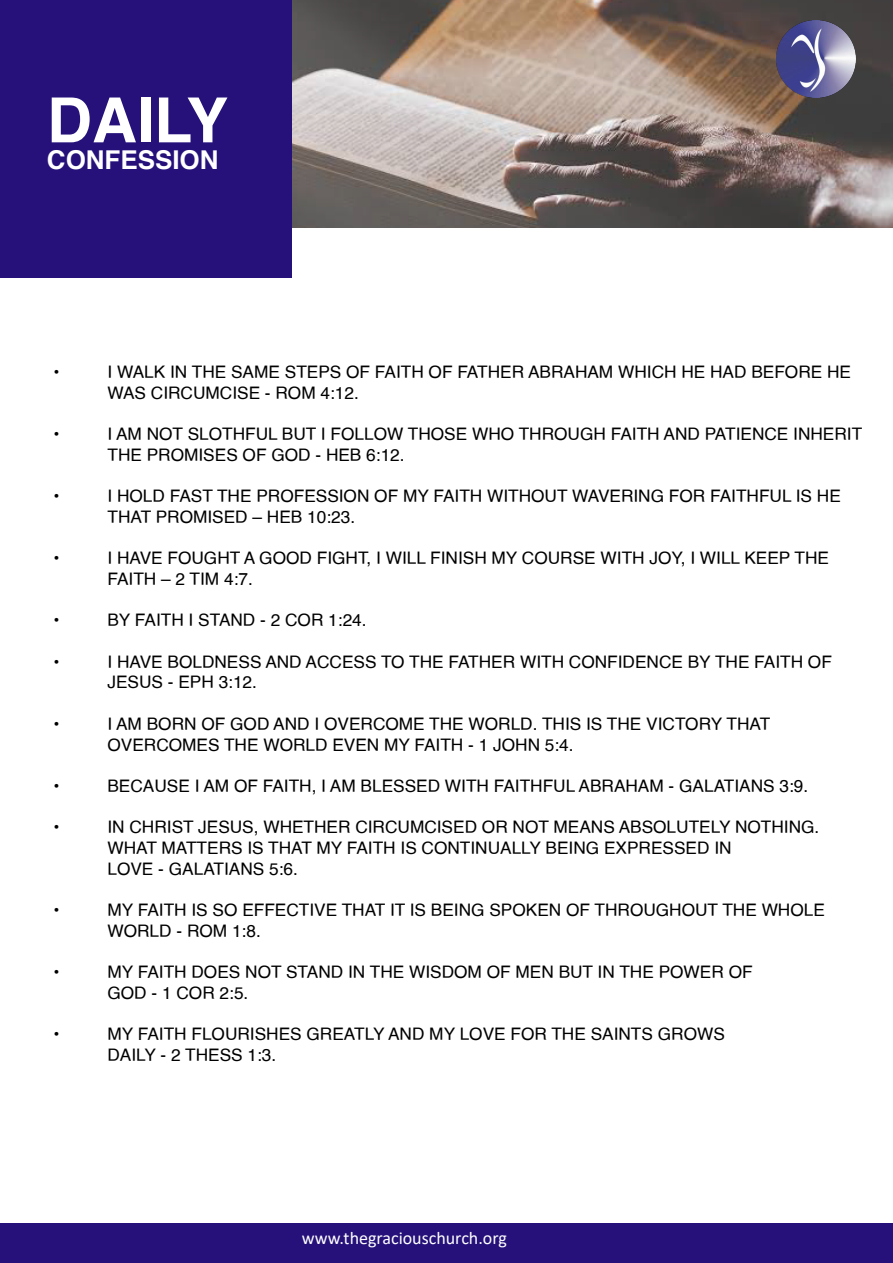
<style>
.page{position:relative;width:893px;height:1263px;background:#fff}
.page>*{position:absolute;margin:0;border:0;box-sizing:border-box;transform-origin:0 0}
.t1{font:700 62.25px "Helvetica";color:#fff}
.t2{font:700 25.95px "Helvetica";color:#fff}
.t3{font:18px "Calibri";color:#fff}
.t4{font:17.25px/20.7px "Helvetica";color:#000}
</style>
<div class="page">
<img style="left:292px;top:0;width:601px;height:227px">
<div style="left:0;top:0;width:292px;height:278px;background:#26117b"></div>
<img style="left:777px;top:20px;width:78px;height:77px">
<div style="left:0;top:1223px;width:893px;height:40px;background:#26117b"></div>
<h1 class="t1" style="left:47px;top:70px;width:183px">DAILY</h1>
<h2 class="t2" style="left:47px;top:139px;width:173px">CONFESSION</h2>
<p class="t4" style="left:53px;top:362px;width:8px">•</p>
<p class="t4" style="left:107px;top:362px;width:745px">I WALK IN THE SAME STEPS OF FAITH OF FATHER ABRAHAM WHICH HE HAD BEFORE HE<br>WAS CIRCUMCISE - ROM 4:12.</p>
<p class="t4" style="left:53px;top:424px;width:8px">•</p>
<p class="t4" style="left:107px;top:424px;width:756px">I AM NOT SLOTHFUL BUT I FOLLOW THOSE WHO THROUGH FAITH AND PATIENCE INHERIT<br>THE PROMISES OF GOD - HEB 6:12.</p>
<p class="t4" style="left:53px;top:486px;width:8px">•</p>
<p class="t4" style="left:107px;top:486px;width:735px">I HOLD FAST THE PROFESSION OF MY FAITH WITHOUT WAVERING FOR FAITHFUL IS HE<br>THAT PROMISED – HEB 10:23.</p>
<p class="t4" style="left:53px;top:548px;width:8px">•</p>
<p class="t4" style="left:107px;top:548px;width:723px">I HAVE FOUGHT A GOOD FIGHT, I WILL FINISH MY COURSE WITH JOY, I WILL KEEP THE<br>FAITH – 2 TIM 4:7.</p>
<p class="t4" style="left:53px;top:610px;width:8px">•</p>
<p class="t4" style="left:107px;top:610px;width:261px">BY FAITH I STAND - 2 COR 1:24.</p>
<p class="t4" style="left:53px;top:652px;width:8px">•</p>
<p class="t4" style="left:107px;top:652px;width:726px">I HAVE BOLDNESS AND ACCESS TO THE FATHER WITH CONFIDENCE BY THE FAITH OF<br>JESUS - EPH 3:12.</p>
<p class="t4" style="left:53px;top:714px;width:8px">•</p>
<p class="t4" style="left:107px;top:714px;width:664px">I AM BORN OF GOD AND I OVERCOME THE WORLD. THIS IS THE VICTORY THAT<br>OVERCOMES THE WORLD EVEN MY FAITH - 1 JOHN 5:4.</p>
<p class="t4" style="left:53px;top:776px;width:8px">•</p>
<p class="t4" style="left:107px;top:776px;width:702px">BECAUSE I AM OF FAITH, I AM BLESSED WITH FAITHFUL ABRAHAM - GALATIANS 3:9.</p>
<p class="t4" style="left:53px;top:817px;width:8px">•</p>
<p class="t4" style="left:107px;top:817px;width:713px">IN CHRIST JESUS, WHETHER CIRCUMCISED OR NOT MEANS ABSOLUTELY NOTHING.<br>WHAT MATTERS IS THAT MY FAITH IS CONTINUALLY BEING EXPRESSED IN<br>LOVE - GALATIANS 5:6.</p>
<p class="t4" style="left:53px;top:900px;width:8px">•</p>
<p class="t4" style="left:107px;top:900px;width:719px">MY FAITH IS SO EFFECTIVE THAT IT IS BEING SPOKEN OF THROUGHOUT THE WHOLE<br>WORLD - ROM 1:8.</p>
<p class="t4" style="left:53px;top:962px;width:8px">•</p>
<p class="t4" style="left:107px;top:962px;width:647px">MY FAITH DOES NOT STAND IN THE WISDOM OF MEN BUT IN THE POWER OF<br>GOD - 1 COR 2:5.</p>
<p class="t4" style="left:53px;top:1024px;width:8px">•</p>
<p class="t4" style="left:107px;top:1024px;width:619px">MY FAITH FLOURISHES GREATLY AND MY LOVE FOR THE SAINTS GROWS<br>DAILY - 2 THESS 1:3.</p>
<p class="t3" style="left:302px;top:1226px;width:207px">www.thegraciouschurch.org</p>
</div>
